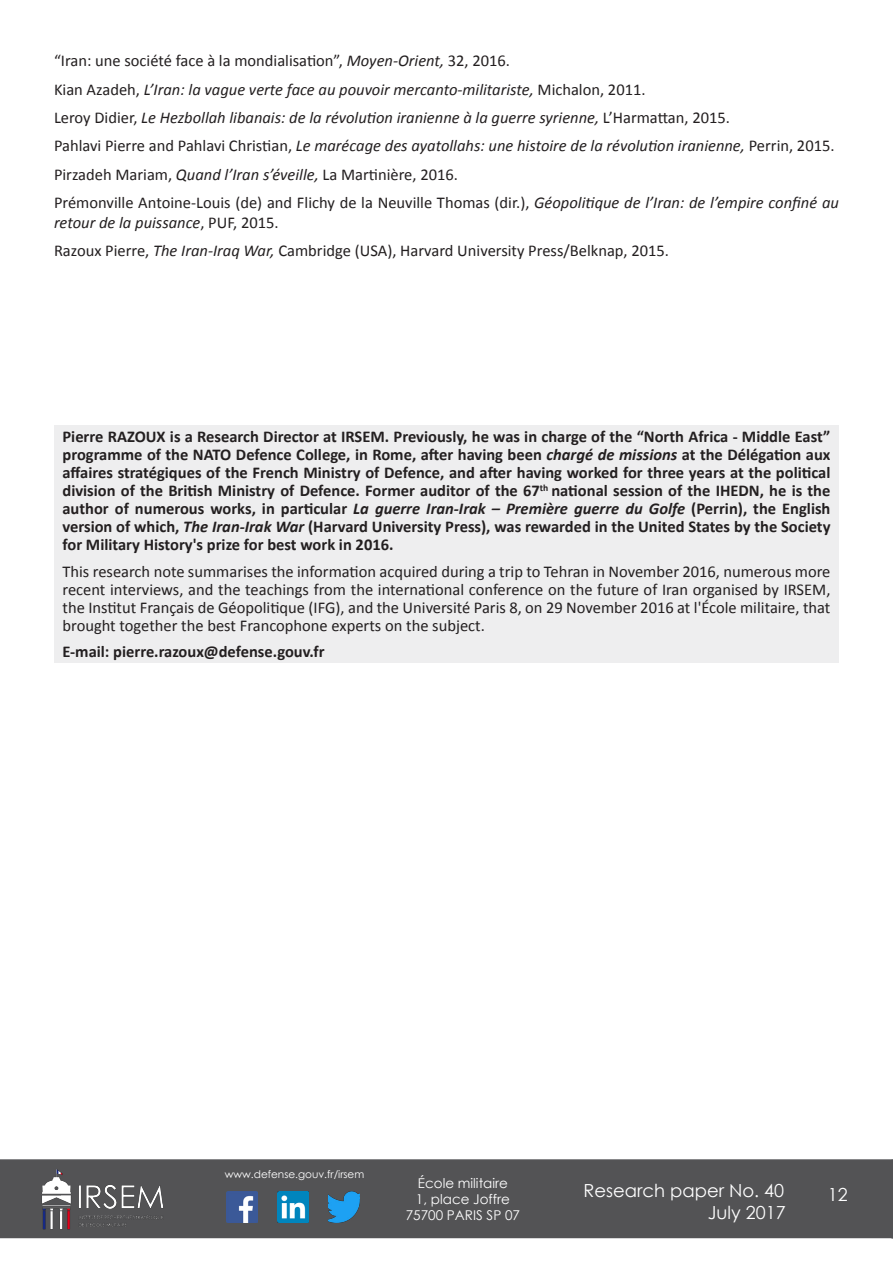
<style>
.page{position:relative;width:893px;height:1263px;background:#fff}
.page>*{position:absolute;margin:0;border:0;box-sizing:border-box;transform-origin:0 0}
.t1{font:18px/21.6px "Century Gothic";color:#fff;text-align:right}
.biographie{font:700 16.5px/18px "Calibri";color:#231f20;text-align:justify}
.biographie-2{font:16.5px/18px "Calibri";color:#231f20;text-align:justify}
.Texte_courant{font:16.5px/19.8px "Calibri";color:#231f20}
.Texte_courant-2{font:italic 16.5px "Calibri";color:#231f20}
.t2{font:13.5px/16.2px "Century Gothic";color:#fff;text-align:center}
.t3{font:10.5px "Century Gothic";color:#fff}
.s1{font-style:italic}
.s2{font-style:normal}
</style>
<div class="page">
<div style="left:0;top:1159px;width:893px;height:79px;background:#535355;border:2px solid #535355"></div>
<img style="left:38px;top:1161px;width:127px;height:75px">
<img style="left:226px;top:1191px;width:32px;height:32px">
<img style="left:277px;top:1191px;width:32px;height:32px">
<img style="left:328px;top:1191px;width:32px;height:32px">
<svg style="left:891px;top:1159px;width:2px;height:79px"></svg>
<div style="left:54px;top:425px;width:785px;height:237px;background:#eeeeef"></div>
<p class="Texte_courant" style="left:54px;top:51px;width:458px">“Iran: une société face à la mondialisation”, <span class="s1">Moyen-Orient,</span> 32, 2016.</p>
<p class="Texte_courant-2" style="left:54px;top:78px;width:593px"><span class="s2">Kian Azadeh,</span> L’Iran: la vague verte face au pouvoir mercanto-militariste, <span class="s2">Michalon, 2011.</span></p>
<p class="Texte_courant-2" style="left:54px;top:106px;width:677px"><span class="s2">Leroy Didier,</span> Le Hezbollah libanais: de la révolution iranienne à la guerre syrienne, <span class="s2">L’Harmattan, 2015.</span></p>
<p class="Texte_courant-2" style="left:54px;top:135px;width:782px"><span class="s2">Pahlavi Pierre and Pahlavi Christian,</span> Le marécage des ayatollahs: une histoire de la révolution iranienne, <span class="s2">Perrin, 2015.</span></p>
<p class="Texte_courant" style="left:54px;top:164px;width:405px">Pirzadeh Mariam, <span class="s1">Quand l’Iran s’éveille,</span> La Martinière, 2016.</p>
<p class="Texte_courant" style="left:54px;top:193px;width:786px">Prémonville Antoine-Louis (de) and Flichy de la Neuville Thomas (dir.), <span class="s1">Géopolitique de l’Iran: de l’empire confiné au retour de la puissance</span>, PUF, 2015.</p>
<p class="Texte_courant" style="left:54px;top:241px;width:617px">Razoux Pierre, <span class="s1">The Iran-Iraq War,</span> Cambridge (USA), Harvard University Press/Belknap, 2015.</p>
<p class="biographie" style="left:63px;top:428px;width:769px">Pierre RAZOUX is a Research Director at IRSEM. Previously, he was in charge of the “North Africa - Middle East” programme of the NATO Defence College, in Rome, after having been <span class="s1">chargé de missions</span> at the Délégation aux affaires stratégiques of the French Ministry of Defence, and after having worked for three years at the political division of the British Ministry of Defence. Former auditor of the 67<sup>th</sup> national session of the IHEDN, he is the author of numerous works, in particular <span class="s1">La guerre Iran-Irak – Première guerre du Golfe</span> (Perrin), the English version of which, <span class="s1">The Iran-Irak War</span> (Harvard University Press), was rewarded in the United States by the Society for Military History's prize for best work in 2016.</p>
<p class="biographie-2" style="left:63px;top:562px;width:769px">This research note summarises the information acquired during a trip to Tehran in November 2016, numerous more recent interviews, and the teachings from the international conference on the future of Iran organised by IRSEM, the Institut Français de Géopolitique (IFG), and the Université Paris 8, on 29 November 2016 at l'École militaire, that brought together the best Francophone experts on the subject.</p>
<p class="biographie" style="left:63px;top:643px;width:264px">E-mail: pierre.razoux@defense.gouv.fr</p>
<p class="t3" style="left:225px;top:1166px;width:141px">www.defense.gouv.fr/irsem</p>
<p class="t2" style="left:406px;top:1174px;width:116px">École militaire<br>1, place Joffre<br>75700 PARIS SP 07</p>
<p class="t1" style="left:584px;top:1179px;width:204px">Research paper No. 40<br>July 2017</p>
<p class="t1" style="left:828px;top:1183px;width:21px">12</p>
</div>
